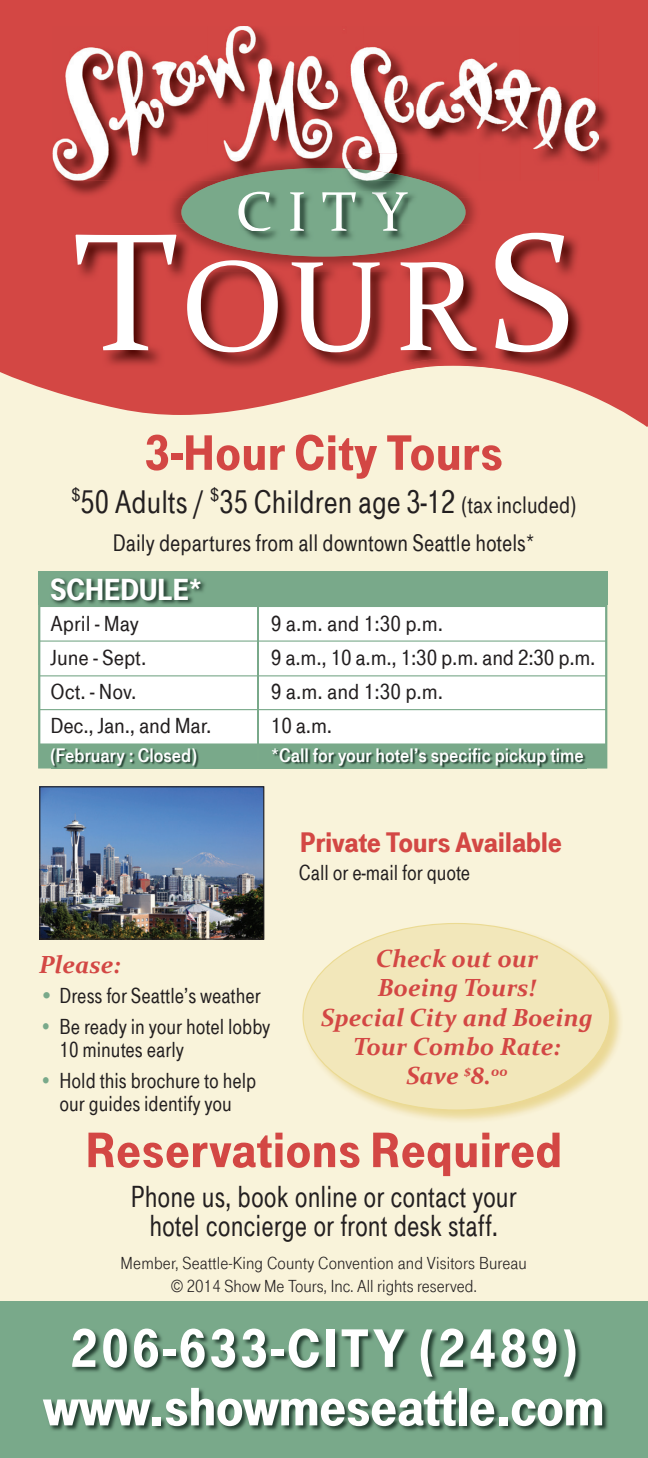
<style>
.page{position:relative;width:648px;height:1458px;background:#fff}
.page>*{position:absolute;margin:0;border:0;box-sizing:border-box;transform-origin:0 0}
.t1{font:128.25px "Constantia";color:#fff}
.t2{font:56.25px/58.5px "Tele Grotesk Ultr";color:#fff;text-align:center}
.t3{font:56.25px "Constantia";color:#fff}
.t4{font:51.75px "Tele Grotesk Ultr";letter-spacing:.02em;color:#d34744}
.t5{font:33.75px "Tele Grotesk Halb";color:#231f20;scale:.9 1}
.t6{font:31.5px/29.2px "Tele Grotesk Halb";color:#231f20;text-align:center;scale:.85 1}
.t7{font:31.5px "Tele Grotesk Ultr";color:#fff}
.t8{font:29.25px "Tele Grotesk Ultr";letter-spacing:.01em;color:#d34744}
.t9{font:italic 700 24.75px/29.2px "Constantia";color:#d34744;text-align:center}
.t10{font:24.75px "Tele Grotesk Halb";color:#231f20;scale:.9 1}
.t11{font:22.5px/23.6px "Tele Grotesk Halb";color:#231f20;scale:.9 1}
.t12{font:22.5px "Tele Grotesk Halb";color:#231f20}
.t13{font:20.25px "Tele Grotesk Fett";color:#fff}
.t14{font:18px/22.5px "Tele Grotesk Norm";letter-spacing:.01em;color:#231f20;text-align:center}
.s1{font-size:168.75px}
.s2{font-size:24.75px}
.s3{color:#79a98a}
</style>
<div class="page">
<div style="left:0;top:175px;width:648px;height:1283px;background:#f9f3da"></div>
<div style="left:0;top:0;width:648px;height:251px;background:#d34744"></div>
<div style="left:0;top:251px;width:648px;height:97px;background:#d34744"></div>
<svg style="left:0;top:348px;width:648px;height:79px"></svg>
<div style="left:38px;top:605px;width:569px;height:164px;background:#fff"></div>
<div style="left:38px;top:571px;width:569px;height:34px;background:#79a98a"></div>
<img style="left:50px;top:578px;width:157px;height:28px">
<hr style="left:39px;top:641px;width:567px;height:1px;background:#79a98a">
<hr style="left:39px;top:675px;width:567px;height:1px;background:#79a98a">
<hr style="left:39px;top:709px;width:567px;height:1px;background:#79a98a">
<hr style="left:39px;top:743px;width:567px;height:2px;background:#79a98a">
<div style="left:39px;top:744px;width:567px;height:23px;background:#79a98a"></div>
<hr style="left:258px;top:597px;width:1px;height:164px;background:#79a98a">
<div style="left:0;top:1301px;width:648px;height:157px;background:#79a98a"></div>
<img style="left:44px;top:1330px;width:564px;height:101px">
<img style="left:304px;top:923px;width:317px;height:198px">
<div style="left:303px;top:923px;width:307px;height:187px;background:#f2e7ba;border-radius:50%"></div>
<div style="left:181px;top:168px;width:285px;height:89px;background:#79a98a;border-radius:50%"></div>
<img style="left:240px;top:198px;width:168px;height:34px">
<img style="left:52px;top:101px;width:560px;height:97px">
<img style="left:189px;top:181px;width:269px;height:17px">
<img style="left:239px;top:192px;width:169px;height:6px">
<img style="left:53px;top:26px;width:467px;height:77px">
<img style="left:520px;top:69px;width:78px;height:112px">
<img style="left:53px;top:103px;width:155px;height:78px">
<img style="left:208px;top:103px;width:156px;height:50px">
<img style="left:364px;top:103px;width:156px;height:78px">
<img style="left:224px;top:168px;width:199px;height:13px">
<img style="left:75px;top:232px;width:510px;height:138px">
<img style="left:378px;top:359px;width:158px;height:11px">
<img style="left:196px;top:232px;width:255px;height:25px">
<img style="left:52px;top:749px;width:534px;height:19px">
<svg style="left:258px;top:749px;width:1px;height:12px"></svg>
<img style="left:41px;top:788px;width:221px;height:150px">
<div style="left:39px;top:786px;width:225px;height:154px;border:1px solid #231f20"></div>
<h2 class="t3" style="left:236px;top:173px;width:172px">CITY</h2>
<h1 class="t1" style="left:74px;top:219px;width:502px"><span class="s1">T</span>OUR<span class="s1">S</span></h1>
<h3 class="t4" style="left:145px;top:424px;width:360px">3-Hour City Tours</h3>
<h3 class="t5" style="left:71px;top:483px;width:563px"><sup>$</sup>50 Adults / <sup>$</sup>35 Children age 3-12 <span class="s2">(tax included)</span></h3>
<p class="t10" style="left:113px;top:529px;width:470px">Daily departures from all downtown Seattle hotels*</p>
<h3 class="t7" style="left:50px;top:572px;width:153px">SCHEDULE*</h3>
<p class="t12" style="left:50px;top:611px;width:90px">April - May</p>
<p class="t12" style="left:271px;top:611px;width:174px">9 a.m. and 1:30 p.m.</p>
<p class="t12" style="left:50px;top:645px;width:97px">June - Sept.</p>
<p class="t12" style="left:271px;top:645px;width:326px">9 a.m., 10 a.m., 1:30 p.m. and 2:30 p.m.</p>
<p class="t12" style="left:50px;top:679px;width:87px">Oct. - Nov.</p>
<p class="t12" style="left:271px;top:679px;width:174px">9 a.m. and 1:30 p.m.</p>
<p class="t12" style="left:50px;top:713px;width:162px">Dec., Jan., and Mar.</p>
<p class="t12" style="left:271px;top:713px;width:63px">10 a.m.</p>
<p class="t13" style="left:50px;top:744px;width:148px">(February : Closed)</p>
<p class="t13" style="left:271px;top:744px;width:314px">*Call for your hotel’s specific pickup time</p>
<h3 class="t8" style="left:300px;top:826px;width:263px">Private Tours Available</h3>
<p class="t9" style="left:39px;top:949px;width:83px">Please:</p>
<p class="t11" style="left:39px;top:984px;width:248px"><span class="s3">•</span> Dress for Seattle’s weather</p>
<p class="t11" style="left:59px;top:1015px;width:236px;text-indent:-20px"><span class="s3">•</span> Be ready in your hotel lobby<br>10 minutes early</p>
<p class="t11" style="left:39px;top:1069px;width:243px;text-align:center"><span class="s3">•</span> Hold this brochure to help our guides identify you</p>
<p class="t11" style="left:299px;top:860px;width:192px">Call or e-mail for quote</p>
<p class="t9" style="left:321px;top:943px;width:273px">Check out our<br>Boeing Tours!<br>Special City and Boeing<br>Tour Combo Rate:<br>Save <sup>$</sup>8.<sup>00</sup></p>
<h3 class="t4" style="left:86px;top:1121px;width:478px">Reservations Required</h3>
<h3 class="t6" style="left:131px;top:1182px;width:455px">Phone us, book online or contact your hotel concierge or front desk staff.</h3>
<p class="t14" style="left:121px;top:1252px;width:408px">Member, Seattle-King County Convention and Visitors Bureau © 2014 Show Me Tours, Inc. All rights reserved.</p>
<h2 class="t2" style="left:43px;top:1320px;width:563px">206-633-CITY (2489) www.showmeseattle.com</h2>
</div>
